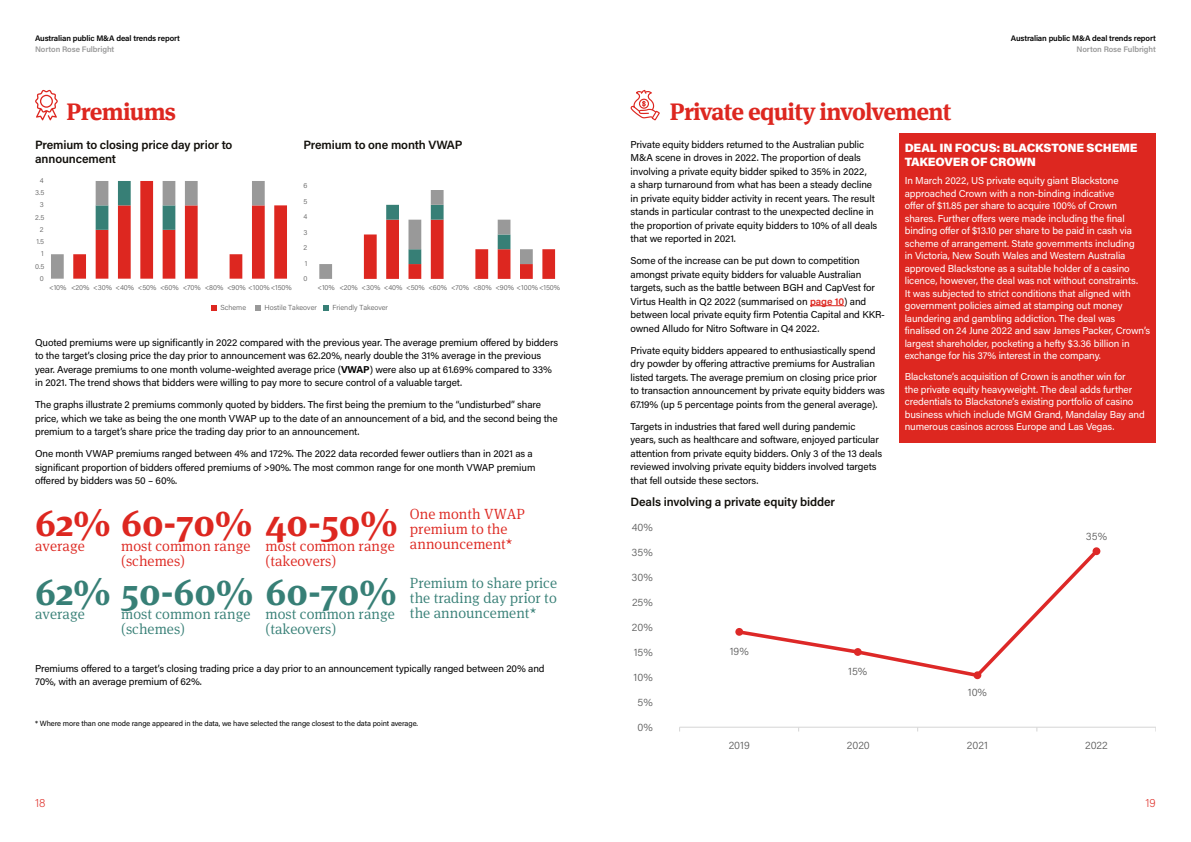
<style>
.page{position:relative;width:1191px;height:842px;background:#fff}
.page>*{position:absolute;margin:0;border:0;box-sizing:border-box;transform-origin:0 0}
.t1{font:700 37px "Meta Serif Pro";color:#dd2720}
.t2{font:700 37px "Meta Serif Pro";color:#377f76}
.t3{font:700 24px "Meta Serif Offc Pro";letter-spacing:-.03em;color:#dd2720}
.t4{font:300 14.8px/14.8px "Meta Serif Pro";color:#377f76}
.t5{font:300 14.8px/14.8px "Meta Serif Pro";color:#dd2720}
.t6{font:600 12px/14px "Acumin Pro";letter-spacing:-.01em;color:#12100b}
.t7{font:900 12px/14px "Acumin Pro";letter-spacing:-.015em;color:#fff}
.t8{font:200 12px "Acumin Pro";color:#dd2720}
.t9{font:300 10.9px "Acumin Pro";color:#595959}
.t10{font:10px/13.5px "Acumin Pro";letter-spacing:-.01em;color:#000}
.t11{font:10px/12.5px "Acumin Pro";letter-spacing:-.01em;color:#fff}
.t12{font:600 8px "Acumin Pro";letter-spacing:-.015em;color:#000}
.t13{font:600 8px "Acumin Pro";letter-spacing:-.01em;color:#999}
.t14{font:7.5px "Acumin Pro";letter-spacing:-.01em;color:#000}
.t15{font:300 7.3px "Acumin Pro";color:#595959}
.s1{font-weight:700}
.s2{font-weight:600;color:#dd2720}
</style>
<div class="page">
<svg style="left:51px;top:181px;width:236px;height:98px"></svg>
<svg style="left:319px;top:190px;width:236px;height:89px"></svg>
<svg style="left:35px;top:90px;width:23px;height:30px"></svg>
<hr style="left:810px;top:305px;width:34px;height:1px;background:#dd2720">
<svg style="left:631px;top:90px;width:29px;height:30px"></svg>
<div style="left:899px;top:133px;width:256px;height:309px;background:#dd2720"></div>
<svg style="left:211px;top:305px;width:6px;height:6px"></svg>
<svg style="left:255px;top:305px;width:6px;height:6px"></svg>
<svg style="left:323px;top:305px;width:5px;height:6px"></svg>
<hr style="left:679px;top:727px;width:476px;height:1px;background:#d9d9d9">
<svg style="left:736px;top:547px;width:365px;height:133px"></svg>
<div style="left:735px;top:628px;width:8px;height:8px;background:#dd2927;border-radius:50%"></div>
<div style="left:854px;top:648px;width:7px;height:8px;background:#dd2927;border-radius:50%"></div>
<div style="left:973px;top:671px;width:8px;height:8px;background:#dd2927;border-radius:50%"></div>
<div style="left:1092px;top:547px;width:8px;height:8px;background:#dd2927;border-radius:50%"></div>
<p class="t12" style="left:35px;top:33px;width:146px">Australian public M&amp;A deal trends report</p>
<p class="t13" style="left:35px;top:44px;width:81px">Norton Rose Fulbright</p>
<h2 class="t3" style="left:66px;top:93px;width:111px">Premiums</h2>
<p class="t6" style="left:35px;top:137px;width:199px">Premium to closing price day prior to announcement</p>
<p class="t6" style="left:303px;top:137px;width:161px">Premium to one month VWAP</p>
<p class="t15" style="left:40px;top:175px;width:5px">4</p>
<p class="t15" style="left:35px;top:188px;width:11px">3.5</p>
<p class="t15" style="left:303px;top:181px;width:5px">6</p>
<p class="t15" style="left:40px;top:200px;width:5px">3</p>
<p class="t15" style="left:303px;top:196px;width:5px">5</p>
<p class="t15" style="left:35px;top:212px;width:11px">2.5</p>
<p class="t15" style="left:303px;top:212px;width:5px">4</p>
<p class="t15" style="left:40px;top:224px;width:5px">2</p>
<p class="t15" style="left:303px;top:227px;width:5px">3</p>
<p class="t15" style="left:36px;top:236px;width:9px">1.5</p>
<p class="t15" style="left:41px;top:249px;width:4px">1</p>
<p class="t15" style="left:304px;top:242px;width:5px">2</p>
<p class="t15" style="left:35px;top:261px;width:11px">0.5</p>
<p class="t15" style="left:305px;top:258px;width:4px">1</p>
<p class="t15" style="left:40px;top:273px;width:5px">0</p>
<p class="t15" style="left:303px;top:273px;width:5px">0</p>
<p class="t15" style="left:174px;top:281px;width:5px">0</p>
<p class="t15" style="left:49px;top:282px;width:244px">&lt;10% &lt;20% &lt;30% &lt;40% &lt;50% &lt;60% &lt;70% &lt;80% &lt;90% &lt;100% &lt;150%</p>
<p class="t15" style="left:317px;top:282px;width:244px">&lt;10% &lt;20% &lt;30% &lt;40% &lt;50% &lt;60% &lt;70% &lt;80% &lt;90% &lt;100% &lt;150%</p>
<p class="t15" style="left:220px;top:303px;width:27px">Scheme</p>
<p class="t15" style="left:265px;top:303px;width:54px">Hostile Takeover</p>
<p class="t15" style="left:332px;top:303px;width:57px">Friendly Takeover</p>
<p class="t10" style="left:35px;top:335px;width:524px">Quoted premiums were up significantly in 2022 compared with the previous year. The average premium offered by bidders to the target’s closing price the day prior to announcement was 62.20%, nearly double the 31% average in the previous year. Average premiums to one month volume-weighted average price (<span class="s1">VWAP</span>) were also up at 61.69% compared to 33% in 2021. The trend shows that bidders were willing to pay more to secure control of a valuable target.</p>
<p class="t10" style="left:35px;top:398px;width:524px">The graphs illustrate 2 premiums commonly quoted by bidders. The first being the premium to the “undisturbed” share price, which we take as being the one month VWAP up to the date of an announcement of a bid, and the second being the premium to a target’s share price the trading day prior to an announcement.</p>
<p class="t10" style="left:35px;top:447px;width:502px">One month VWAP premiums ranged between 4% and 172%. The 2022 data recorded fewer outliers than in 2021 as a significant proportion of bidders offered premiums of &gt;90%. The most common range for one month VWAP premium offered by bidders was 50 – 60%.</p>
<h1 class="t1" style="left:35px;top:493px;width:364px">62% 60-70% 40-50%</h1>
<h3 class="t5" style="left:35px;top:537px;width:51px">average</h3>
<h3 class="t5" style="left:121px;top:537px;width:131px">most common range (schemes)</h3>
<h3 class="t5" style="left:265px;top:537px;width:131px">most common range (takeovers)</h3>
<h1 class="t2" style="left:35px;top:562px;width:363px">62% 50-60% 60-70%</h1>
<h3 class="t4" style="left:35px;top:606px;width:51px">average</h3>
<h3 class="t4" style="left:121px;top:606px;width:131px">most common range (schemes)</h3>
<h3 class="t4" style="left:265px;top:606px;width:131px">most common range (takeovers)</h3>
<h3 class="t5" style="left:410px;top:506px;width:117px">One month VWAP premium to the announcement*</h3>
<h3 class="t4" style="left:410px;top:575px;width:149px;text-align:justify">Premium to share price the trading day prior to the announcement*</h3>
<p class="t10" style="left:35px;top:661px;width:511px">Premiums offered to a target’s closing trading price a day prior to an announcement typically ranged between 20% and<br>70%, with an average premium of 62%.</p>
<p class="t14" style="left:35px;top:718px;width:384px">* Where more than one mode range appeared in the data, we have selected the range closest to the data point average.</p>
<p class="t12" style="left:1011px;top:33px;width:146px">Australian public M&amp;A deal trends report</p>
<p class="t13" style="left:1076px;top:44px;width:81px">Norton Rose Fulbright</p>
<h2 class="t3" style="left:669px;top:93px;width:283px">Private equity involvement</h2>
<p class="t7" style="left:904px;top:140px;width:234px">DEAL IN FOCUS: BLACKSTONE SCHEME<br>TAKEOVER OF CROWN</p>
<p class="t11" style="left:904px;top:174px;width:247px">In March 2022, US private equity giant Blackstone approached Crown with a non-binding indicative<br>offer of $11.85 per share to acquire 100% of Crown shares. Further offers were made including the final binding offer of $13.10 per share to be paid in cash via scheme of arrangement. State governments including<br>in Victoria, New South Wales and Western Australia approved Blackstone as a suitable holder of a casino licence, however, the deal was not without constraints.<br>It was subjected to strict conditions that aligned with government policies aimed at stamping out money laundering and gambling addiction. The deal was finalised on 24 June 2022 and saw James Packer, Crown’s largest shareholder, pocketing a hefty $3.36 billion in exchange for his 37% interest in the company.</p>
<p class="t11" style="left:904px;top:370px;width:241px">Blackstone’s acquisition of Crown is another win for<br>the private equity heavyweight. The deal adds further credentials to Blackstone’s existing portfolio of casino business which include MGM Grand, Mandalay Bay and numerous casinos across Europe and Las Vegas.</p>
<p class="t10" style="left:630px;top:137px;width:248px">Private equity bidders returned to the Australian public M&amp;A scene in droves in 2022. The proportion of deals involving a private equity bidder spiked to 35% in 2022,<br>a sharp turnaround from what has been a steady decline in private equity bidder activity in recent years. The result stands in particular contrast to the unexpected decline in the proportion of private equity bidders to 10% of all deals that we reported in 2021.</p>
<p class="t10" style="left:630px;top:254px;width:256px">Some of the increase can be put down to competition amongst private equity bidders for valuable Australian targets, such as the battle between BGH and CapVest for Virtus Health in Q2 2022 (summarised on <span class="s2">page 10</span>) and between local private equity firm Potentia Capital and KKR&shy;owned Alludo for Nitro Software in Q4 2022.</p>
<p class="t10" style="left:630px;top:343px;width:256px">Private equity bidders appeared to enthusiastically spend dry powder by offering attractive premiums for Australian listed targets. The average premium on closing price prior to transaction announcement by private equity bidders was 67.19% (up 5 percentage points from the general average).</p>
<p class="t10" style="left:630px;top:419px;width:253px">Targets in industries that fared well during pandemic years, such as healthcare and software, enjoyed particular attention from private equity bidders. Only 3 of the 13 deals reviewed involving private equity bidders involved targets that fell outside these sectors.</p>
<p class="t6" style="left:630px;top:494px;width:206px">Deals involving a private equity bidder</p>
<p class="t9" style="left:631px;top:520px;width:23px">40%</p>
<p class="t9" style="left:631px;top:545px;width:23px">35%</p>
<p class="t9" style="left:631px;top:570px;width:23px">30%</p>
<p class="t9" style="left:632px;top:595px;width:22px">25%</p>
<p class="t9" style="left:632px;top:620px;width:22px">20%</p>
<p class="t9" style="left:634px;top:645px;width:20px">15%</p>
<p class="t9" style="left:633px;top:670px;width:21px">10%</p>
<p class="t9" style="left:637px;top:695px;width:17px">5%</p>
<p class="t9" style="left:637px;top:720px;width:17px">0%</p>
<p class="t9" style="left:730px;top:644px;width:20px">19%</p>
<p class="t9" style="left:848px;top:664px;width:20px">15%</p>
<p class="t9" style="left:968px;top:684px;width:21px">10%</p>
<p class="t9" style="left:1086px;top:529px;width:23px">35%</p>
<p class="t9" style="left:728px;top:738px;width:23px">2019</p>
<p class="t9" style="left:846px;top:738px;width:25px">2020</p>
<p class="t9" style="left:967px;top:738px;width:22px">2021</p>
<p class="t9" style="left:1085px;top:738px;width:24px">2022</p>
<p class="t8" style="left:35px;top:794px;width:12px">18</p>
<p class="t8" style="left:1145px;top:794px;width:12px">19</p>
</div>
